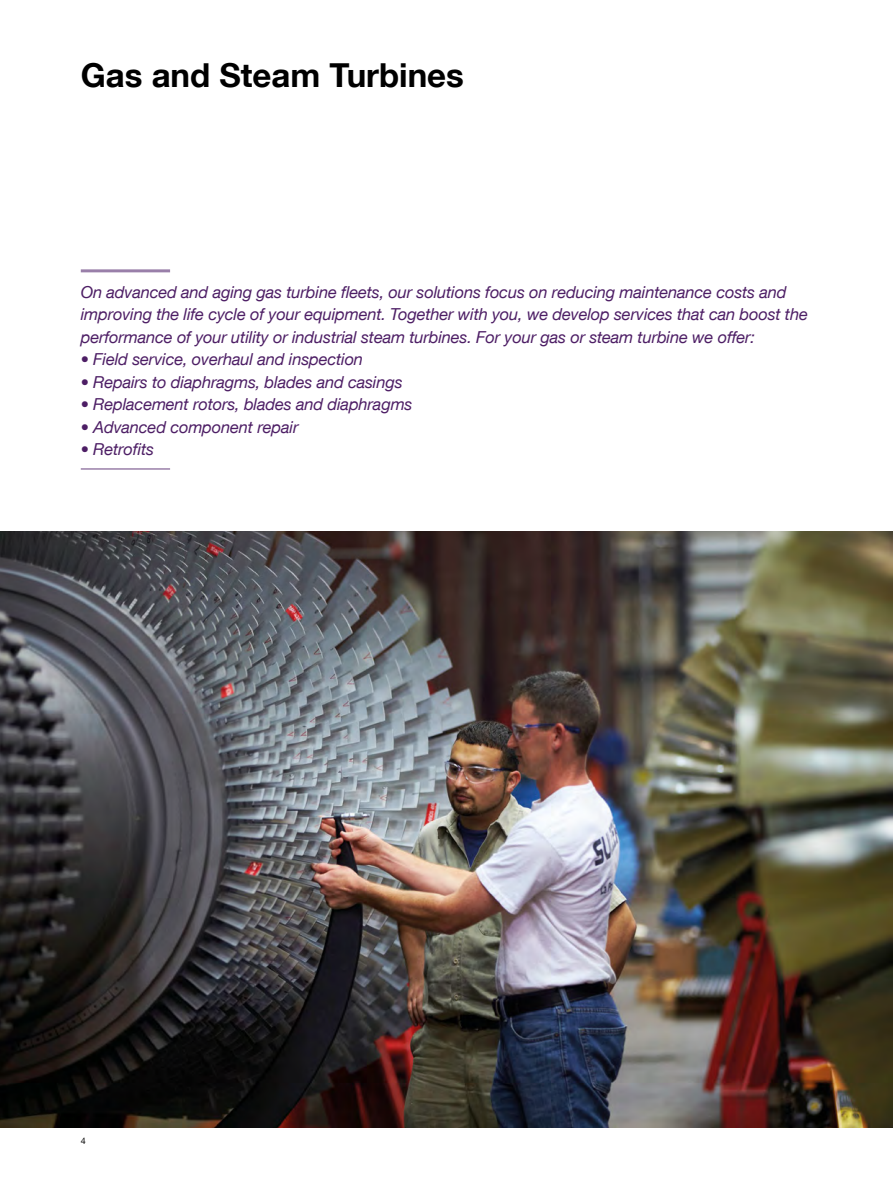
<style>
.page{position:relative;width:893px;height:1191px;background:#fff}
.page>*{position:absolute;margin:0;border:0;box-sizing:border-box;transform-origin:0 0}
.Title-1{font:700 33px "Helvetica Neue LT Com";color:#000}
.Lead_text{font:italic 16.5px/22.5px "Helvetica Neue LT Com";letter-spacing:-.01em;color:#4d1e65}
.page{font:9px "Helvetica Neue LT Com";color:#000}
</style>
<div class="page">
<hr style="left:81px;top:269px;width:89px;height:3px;background:#997fa9">
<hr style="left:81px;top:468px;width:89px;height:2px;background:#997fa9">
<img style="left:0;top:531px;width:893px;height:596px">
<p class="Title-1" style="left:81px;top:55px;width:385px">Gas and Steam Turbines</p>
<p class="Lead_text" style="left:81px;top:280px;width:729px">On advanced and aging gas turbine fleets, our solutions focus on reducing maintenance costs and improving the life cycle of your equipment. Together with you, we develop services that can boost the performance of your utility or industrial steam turbines. For your gas or steam turbine we offer:</p>
<p class="Lead_text" style="left:81px;top:348px;width:284px">• Field service, overhaul and inspection</p>
<p class="Lead_text" style="left:81px;top:370px;width:323px">• Repairs to diaphragms, blades and casings</p>
<p class="Lead_text" style="left:81px;top:393px;width:333px">• Replacement rotors, blades and diaphragms</p>
<p class="Lead_text" style="left:81px;top:415px;width:219px">• Advanced component repair</p>
<p class="Lead_text" style="left:81px;top:438px;width:75px">• Retrofits</p>
<p class="page" style="left:81px;top:1135px;width:7px">4</p>
</div>
